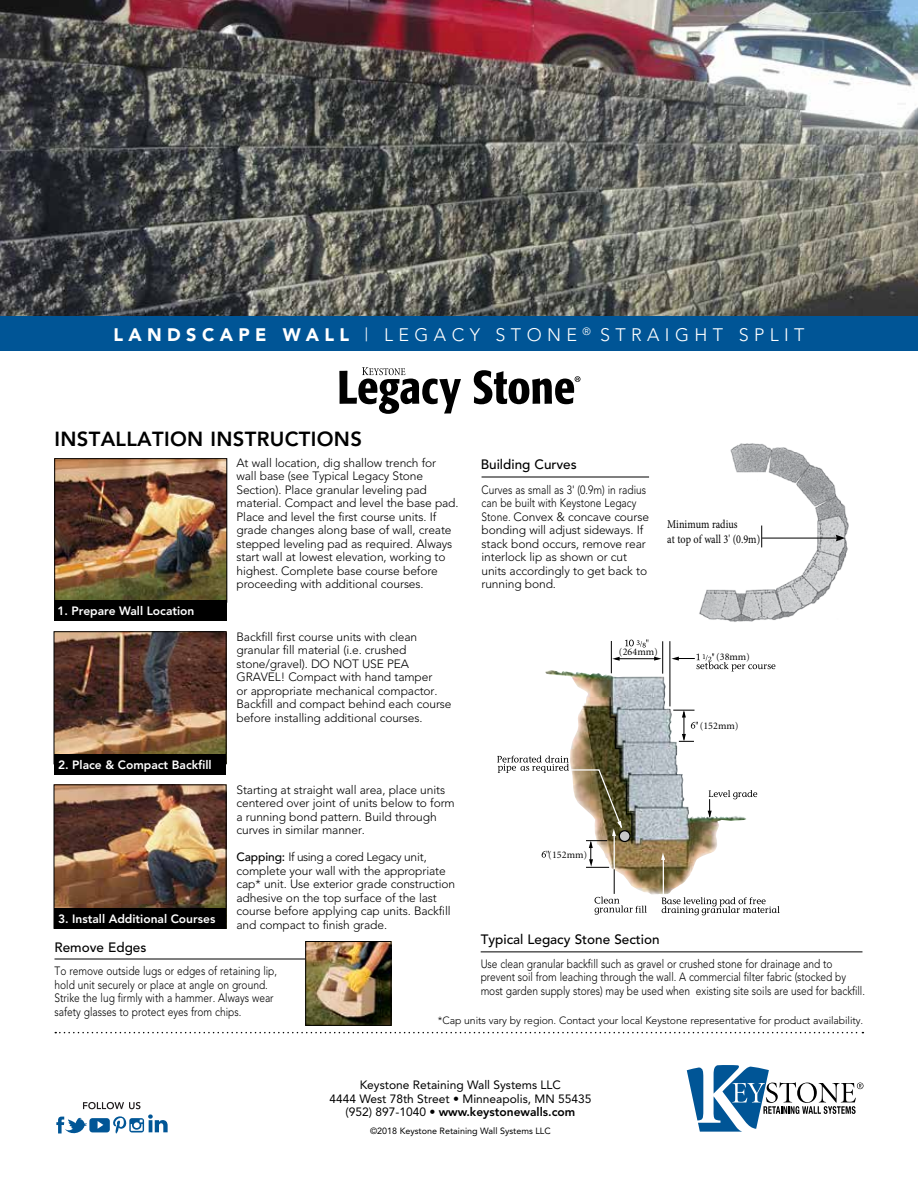
<style>
.page{position:relative;width:918px;height:1188px;background:#fff}
.page>*{position:absolute;margin:0;border:0;box-sizing:border-box;transform-origin:0 0}
.t1{font:800 20.25px "Avenir";letter-spacing:.015em;color:#000}
.t2{font:300 18px "Avenir";letter-spacing:.3em;color:#fff}
.t3{font:500 13.5px "Avenir";color:#000}
.t4{font:300 12px/13.5px "Avenir";letter-spacing:-.01em;color:#000}
.t5{font:300 12px/13.5px "Avenir";letter-spacing:-.01em;color:#000;scale:.85 1}
.t6{font:12px/13.5px "Avenir";color:#000;text-align:center}
.t7{font:800 12px "Avenir";color:#fff}
.t8{font:12px/15.1px "Minion Pro";color:#000;scale:.85 1}
.t9{font:300 10.5px "Avenir";letter-spacing:-.01em;color:#000}
.t10{font:10.2px "Minion";color:#000}
.t11{font:9px "Avenir";color:#000}
.s1{font-weight:900}
.s2{font-weight:500}
.s3{font-weight:800}
</style>
<div class="page">
<img style="left:56px;top:787px;width:168px;height:121px">
<div style="left:54px;top:785px;width:172px;height:144px;border:1px solid #000"></div>
<img style="left:0;top:0;width:918px;height:317px">
<div style="left:0;top:317px;width:918px;height:34px;background:#005596"></div>
<svg style="left:339px;top:367px;width:122px;height:47px"></svg>
<svg style="left:474px;top:370px;width:106px;height:34px"></svg>
<img style="left:56px;top:634px;width:168px;height:120px">
<div style="left:54px;top:632px;width:172px;height:132px;border:1px solid #000"></div>
<img style="left:57px;top:460px;width:168px;height:140px">
<div style="left:55px;top:458px;width:172px;height:144px;border:1px solid #000"></div>
<hr style="left:482px;top:477px;width:167px;height:1px;background:#000">
<hr style="left:55px;top:959px;width:276px;height:1px;background:#000">
<img style="left:699px;top:443px;width:150px;height:179px">
<hr style="left:762px;top:538px;width:76px;height:1px;background:#000">
<svg style="left:836px;top:535px;width:9px;height:7px"></svg>
<svg style="left:761px;top:526px;width:1px;height:21px"></svg>
<img style="left:545px;top:671px;width:201px;height:224px">
<hr style="left:611px;top:641px;width:1px;height:32px;background:#000">
<hr style="left:662px;top:641px;width:1px;height:33px;background:#000">
<hr style="left:615px;top:658px;width:43px;height:1px;background:#000">
<svg style="left:654px;top:657px;width:8px;height:4px"></svg>
<svg style="left:612px;top:657px;width:8px;height:4px"></svg>
<svg style="left:625px;top:639px;width:23px;height:9px"></svg>
<hr style="left:669px;top:641px;width:1px;height:65px;background:#000">
<svg style="left:671px;top:653px;width:105px;height:18px"></svg>
<svg style="left:673px;top:710px;width:25px;height:32px"></svg>
<svg style="left:708px;top:790px;width:49px;height:28px"></svg>
<svg style="left:497px;top:756px;width:150px;height:159px"></svg>
<svg style="left:662px;top:897px;width:118px;height:18px"></svg>
<hr style="left:663px;top:858px;width:1px;height:37px;background:#fff">
<svg style="left:661px;top:853px;width:4px;height:7px"></svg>
<div style="left:54px;top:600px;width:172px;height:21px;background:#000"></div>
<div style="left:55px;top:754px;width:171px;height:20px;background:#000"></div>
<div style="left:55px;top:908px;width:171px;height:21px;background:#000"></div>
<hr style="left:481px;top:952px;width:381px;height:1px;background:#000">
<img style="left:308px;top:943px;width:81px;height:81px">
<div style="left:306px;top:941px;width:85px;height:85px;border:1px solid #000"></div>
<svg style="left:55px;top:1032px;width:808px;height:1px"></svg>
<svg style="left:687px;top:1065px;width:176px;height:67px"></svg>
<svg style="left:56px;top:1102px;width:112px;height:32px"></svg>
<h2 class="t2" style="left:113px;top:324px;width:693px"><span class="s1">LANDSCAPE WALL</span> | LEGACY STONE <sup>®</sup> STRAIGHT SPLIT</h2>
<h1 class="t1" style="left:55px;top:427px;width:309px">INSTALLATION INSTRUCTIONS</h1>
<p class="t4" style="left:237px;top:456px;width:224px">At wall location, dig shallow trench for wall base (see Typical Legacy Stone Section). Place granular leveling pad material. Compact and level the base pad.<br>Place and level the first course units. If grade changes along base of wall, create stepped leveling pad as required. Always start wall at lowest elevation, working to highest. Complete base course before proceeding with additional courses.</p>
<p class="t7" style="left:57px;top:604px;width:139px">1. Prepare Wall Location</p>
<p class="t7" style="left:58px;top:757px;width:155px">2. Place &amp; Compact Backfill</p>
<p class="t7" style="left:58px;top:912px;width:159px">3. Install Additional Courses</p>
<p class="t4" style="left:237px;top:630px;width:217px">Backfill first course units with clean granular fill material (i.e. crushed stone/gravel). DO NOT USE PEA GRAVEL! Compact with hand tamper<br>or appropriate mechanical compactor.<br>Backfill and compact behind each course before installing additional courses.</p>
<p class="t4" style="left:237px;top:783px;width:220px">Starting at straight wall area, place units centered over joint of units below to form a running bond pattern. Build through curves in similar manner.</p>
<p class="t4" style="left:237px;top:850px;width:220px"><span class="s2">Capping:</span> If using a cored Legacy unit, complete your wall with the appropriate cap* unit. Use exterior grade construction adhesive on the top surface of the last course before applying cap units. Backfill and compact to finish grade.</p>
<p class="t3" style="left:481px;top:457px;width:98px">Building Curves</p>
<p class="t5" style="left:482px;top:483px;width:199px">Curves as small as 3' (0.9m) in radius can be built with Keystone Legacy<br>Stone. Convex &amp; concave course bonding will adjust sideways. If stack bond occurs, remove rear interlock lip as shown or cut units accordingly to get back to running bond.</p>
<p class="t8" style="left:667px;top:516px;width:111px">Minimum radius<br>at top of wall 3' (0.9m)</p>
<p class="t10" style="left:619px;top:647px;width:40px">(264mm)</p>
<p class="t10" style="left:716px;top:652px;width:35px">(38mm)</p>
<p class="t10" style="left:700px;top:720px;width:40px">(152mm)</p>
<p class="t10" style="left:548px;top:849px;width:40px">(152mm)</p>
<p class="t3" style="left:55px;top:939px;width:93px">Remove Edges</p>
<p class="t5" style="left:55px;top:964px;width:263px">To remove outside lugs or edges of retaining lip, hold unit securely or place at angle on ground.<br>Strike the lug firmly with a hammer. Always wear safety glasses to protect eyes from chips.</p>
<p class="t3" style="left:481px;top:932px;width:180px">Typical Legacy Stone Section</p>
<p class="t5" style="left:481px;top:957px;width:454px">Use clean granular backfill such as gravel or crushed stone for drainage and to prevent soil from leaching through the wall. A commercial filter fabric (stocked by most garden supply stores) may be used when existing site soils are used for backfill.</p>
<p class="t9" style="left:438px;top:1014px;width:427px">*Cap units vary by region. Contact your local Keystone representative for product availability.</p>
<p class="t6" style="left:329px;top:1078px;width:264px">Keystone Retaining Wall Systems LLC<br>4444 West 78th Street • Minneapolis, MN 55435 (952) 897-1040 • <span class="s3">www.keystonewalls.com</span></p>
<p class="t11" style="left:370px;top:1126px;width:182px">©2018 Keystone Retaining Wall Systems LLC</p>
</div>
